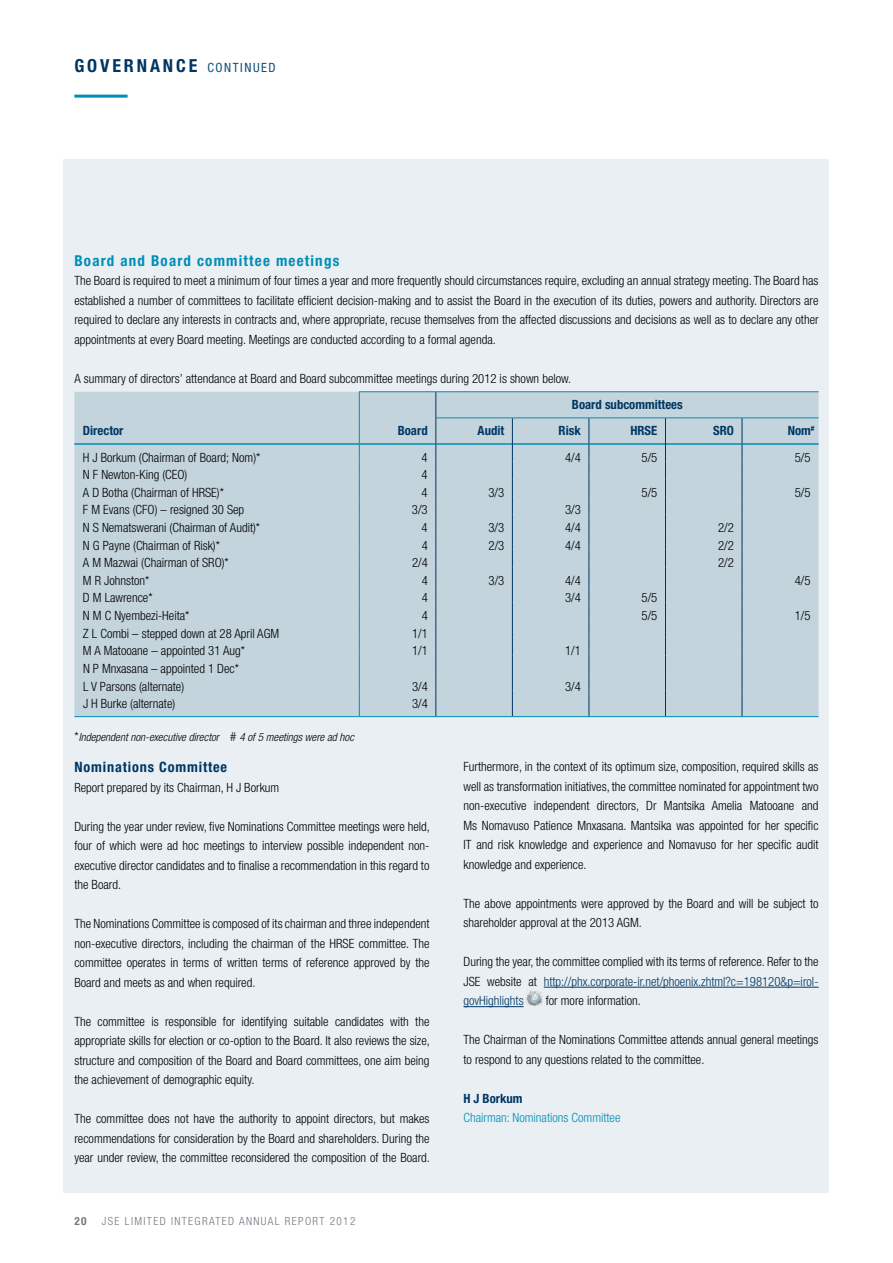
<style>
.page{position:relative;width:893px;height:1263px;background:#fff}
.page>*{position:absolute;margin:0;border:0;box-sizing:border-box;transform-origin:0 0}
.t1{font:700 condensed 18px "Helvetica Neue LT Std";letter-spacing:.16em;color:#003663}
.t2{font:700 condensed 15px "Helvetica Neue LT Std";letter-spacing:.08em;color:#008eb7}
.t3{font:700 condensed 14.25px "Helvetica Neue LT Std";letter-spacing:.06em;color:#003663}
.t4{font:300 condensed 12.75px/19.5px "Helvetica Neue LT Std";color:#000;text-align:justify}
.t5{font:700 condensed 12.75px "Helvetica Neue LT Std";color:#003663}
.t6{font:300 condensed 12.75px "Helvetica Neue LT Std";color:#008eb7}
.t7{font:italic 300 condensed 11.25px "Helvetica Neue LT Std";color:#000}
.t8{font:300 condensed 11.25px "Helvetica Neue LT Std";letter-spacing:.12em;color:#727780}
.t9{font:700 condensed 11.25px "Helvetica Neue LT Std";color:#727780}
.s1{font-weight:400;font-size:12.75px;color:#0e4f7b}
.s2{font-style:normal;font-size:12.75px}
.s3{color:#003663}
</style>
<div class="page">
<div style="left:64px;top:159px;width:765px;height:1034px;background:#e9eff3"></div>
<hr style="left:74px;top:95px;width:54px;height:3px;background:#008eb7">
<div style="left:74px;top:392px;width:745px;height:324px;background:#c3d4dd"></div>
<hr style="left:74px;top:443px;width:285px;height:2px;background:#008eb7">
<hr style="left:360px;top:443px;width:75px;height:2px;background:#008eb7">
<hr style="left:436px;top:443px;width:76px;height:2px;background:#008eb7">
<hr style="left:513px;top:443px;width:76px;height:2px;background:#008eb7">
<hr style="left:589px;top:443px;width:76px;height:2px;background:#008eb7">
<hr style="left:666px;top:443px;width:76px;height:2px;background:#008eb7">
<hr style="left:742px;top:443px;width:77px;height:2px;background:#008eb7">
<hr style="left:436px;top:417px;width:76px;height:1px;background:#008eb7">
<hr style="left:512px;top:417px;width:77px;height:1px;background:#008eb7">
<hr style="left:589px;top:417px;width:76px;height:1px;background:#008eb7">
<hr style="left:665px;top:417px;width:77px;height:1px;background:#008eb7">
<hr style="left:742px;top:417px;width:77px;height:1px;background:#008eb7">
<hr style="left:74px;top:716px;width:285px;height:1px;background:#008eb7">
<hr style="left:359px;top:716px;width:77px;height:1px;background:#008eb7">
<hr style="left:436px;top:716px;width:76px;height:1px;background:#008eb7">
<hr style="left:512px;top:716px;width:77px;height:1px;background:#008eb7">
<hr style="left:589px;top:716px;width:76px;height:1px;background:#008eb7">
<hr style="left:665px;top:716px;width:77px;height:1px;background:#008eb7">
<hr style="left:742px;top:716px;width:77px;height:1px;background:#008eb7">
<svg style="left:359px;top:392px;width:1px;height:324px"></svg>
<hr style="left:359px;top:391px;width:77px;height:1px;background:#008eb7">
<hr style="left:436px;top:391px;width:76px;height:1px;background:#008eb7">
<hr style="left:512px;top:391px;width:77px;height:1px;background:#008eb7">
<hr style="left:589px;top:391px;width:76px;height:1px;background:#008eb7">
<hr style="left:665px;top:391px;width:77px;height:1px;background:#008eb7">
<hr style="left:742px;top:391px;width:77px;height:1px;background:#008eb7">
<svg style="left:435px;top:392px;width:1px;height:324px"></svg>
<svg style="left:512px;top:418px;width:1px;height:298px"></svg>
<svg style="left:589px;top:418px;width:1px;height:298px"></svg>
<svg style="left:665px;top:418px;width:1px;height:298px"></svg>
<svg style="left:742px;top:418px;width:1px;height:298px"></svg>
<hr style="left:544px;top:987px;width:275px;height:1px;background:#003663">
<hr style="left:463px;top:1006px;width:61px;height:1px;background:#003663">
<img style="left:527px;top:990px;width:16px;height:15px">
<h1 class="t1" style="left:74px;top:55px;width:195px">governance <span class="s1">CONT INUED</span></h1>
<p class="t2" style="left:74px;top:251px;width:266px">Board and Board committee meetings</p>
<p class="t4" style="left:74px;top:271px;width:746px">The Board is required to meet a minimum of four times a year and more frequently should circumstances require, excluding an annual strategy meeting. The Board has established a number of committees to facilitate efficient decision-making and to assist the Board in the execution of its duties, powers and authority. Directors are required to declare any interests in contracts and, where appropriate, recuse themselves from the affected discussions and decisions as well as to declare any other appointments at every Board meeting. Meetings are conducted according to a formal agenda.</p>
<p class="t4" style="left:74px;top:368px;width:498px">A summary of directors’ attendance at Board and Board subcommittee meetings during 2012 is shown below.</p>
<p class="t5" style="left:572px;top:397px;width:112px">Board subcommittees</p>
<p class="t5" style="left:83px;top:423px;width:42px">Director</p>
<p class="t5" style="left:398px;top:423px;width:31px">Board</p>
<p class="t5" style="left:478px;top:423px;width:28px">Audit</p>
<p class="t5" style="left:559px;top:423px;width:24px">Risk</p>
<p class="t5" style="left:630px;top:423px;width:28px">HRSE</p>
<p class="t5" style="left:713px;top:423px;width:15px">SRO</p>
<p class="t5" style="left:788px;top:423px;width:28px">Nom<sup>#</sup></p>
<p class="t4" style="left:83px;top:447px;width:179px">H J Borkum (Chairman of Board; Nom)*</p>
<p class="t4" style="left:422px;top:447px;width:8px">4</p>
<p class="t4" style="left:565px;top:447px;width:17px">4/4</p>
<p class="t4" style="left:642px;top:447px;width:17px">5/5</p>
<p class="t4" style="left:795px;top:447px;width:17px">5/5</p>
<p class="t4" style="left:83px;top:465px;width:106px">N F Newton-King (CEO)</p>
<p class="t4" style="left:422px;top:465px;width:8px">4</p>
<p class="t4" style="left:83px;top:482px;width:143px">A D Botha (Chairman of HRSE)*</p>
<p class="t4" style="left:422px;top:482px;width:8px">4</p>
<p class="t4" style="left:488px;top:482px;width:17px">3/3</p>
<p class="t4" style="left:642px;top:482px;width:17px">5/5</p>
<p class="t4" style="left:795px;top:482px;width:17px">5/5</p>
<p class="t4" style="left:83px;top:500px;width:163px">F M Evans (CFO) – resigned 30 Sep</p>
<p class="t4" style="left:412px;top:500px;width:17px">3/3</p>
<p class="t4" style="left:565px;top:500px;width:17px">3/3</p>
<p class="t4" style="left:83px;top:518px;width:179px">N S Nematswerani (Chairman of Audit)*</p>
<p class="t4" style="left:422px;top:518px;width:8px">4</p>
<p class="t4" style="left:488px;top:518px;width:17px">3/3</p>
<p class="t4" style="left:565px;top:518px;width:17px">4/4</p>
<p class="t4" style="left:718px;top:518px;width:17px">2/2</p>
<p class="t4" style="left:83px;top:535px;width:139px">N G Payne (Chairman of Risk)*</p>
<p class="t4" style="left:422px;top:535px;width:8px">4</p>
<p class="t4" style="left:489px;top:535px;width:17px">2/3</p>
<p class="t4" style="left:565px;top:535px;width:17px">4/4</p>
<p class="t4" style="left:718px;top:535px;width:17px">2/2</p>
<p class="t4" style="left:83px;top:553px;width:147px">A M Mazwai (Chairman of SRO)*</p>
<p class="t4" style="left:412px;top:553px;width:17px">2/4</p>
<p class="t4" style="left:718px;top:553px;width:17px">2/2</p>
<p class="t4" style="left:83px;top:570px;width:68px">M R Johnston*</p>
<p class="t4" style="left:422px;top:570px;width:8px">4</p>
<p class="t4" style="left:489px;top:570px;width:17px">3/3</p>
<p class="t4" style="left:565px;top:570px;width:17px">4/4</p>
<p class="t4" style="left:795px;top:570px;width:17px">4/5</p>
<p class="t4" style="left:83px;top:588px;width:71px">D M Lawrence*</p>
<p class="t4" style="left:422px;top:588px;width:8px">4</p>
<p class="t4" style="left:565px;top:588px;width:17px">3/4</p>
<p class="t4" style="left:642px;top:588px;width:17px">5/5</p>
<p class="t4" style="left:83px;top:606px;width:108px">N M C Nyembezi-Heita*</p>
<p class="t4" style="left:422px;top:606px;width:8px">4</p>
<p class="t4" style="left:642px;top:606px;width:17px">5/5</p>
<p class="t4" style="left:795px;top:606px;width:17px">1/5</p>
<p class="t4" style="left:83px;top:623px;width:198px">Z L Combi – stepped down at 28 April AGM</p>
<p class="t4" style="left:412px;top:623px;width:17px">1/1</p>
<p class="t4" style="left:83px;top:641px;width:164px">M A Matooane – appointed 31 Aug*</p>
<p class="t4" style="left:412px;top:641px;width:17px">1/1</p>
<p class="t4" style="left:565px;top:641px;width:17px">1/1</p>
<p class="t4" style="left:83px;top:659px;width:157px;line-height:17.5px">N P Mnxasana – appointed 1 Dec*<br>L V Parsons (alternate)</p>
<p class="t4" style="left:412px;top:676px;width:17px">3/4</p>
<p class="t4" style="left:565px;top:676px;width:17px">3/4</p>
<p class="t4" style="left:83px;top:694px;width:94px">J H Burke (alternate)</p>
<p class="t4" style="left:412px;top:694px;width:17px">3/4</p>
<p class="t7" style="left:75px;top:730px;width:281px"><span class="s2">*</span>Independent non-executive director <span class="s2">#</span> 4 of 5 meetings were ad hoc</p>
<p class="t3" style="left:74px;top:759px;width:154px">Nominations Committee</p>
<p class="t4" style="left:74px;top:777px;width:206px">Report prepared by its Chairman, H J Borkum</p>
<p class="t4" style="left:74px;top:816px;width:357px">During the year under review, five Nominations Committee meetings were held, four of which were ad hoc meetings to interview possible independent non&shy;executive director candidates and to finalise a recommendation in this regard to the Board.</p>
<p class="t4" style="left:74px;top:914px;width:357px">The Nominations Committee is composed of its chairman and three independent non-executive directors, including the chairman of the HRSE committee. The committee operates in terms of written terms of reference approved by the Board and meets as and when required.</p>
<p class="t4" style="left:74px;top:1011px;width:357px">The committee is responsible for identifying suitable candidates with the appropriate skills for election or co-option to the Board. It also reviews the size, structure and composition of the Board and Board committees, one aim being the achievement of demographic equity.</p>
<p class="t4" style="left:74px;top:1109px;width:357px">The committee does not have the authority to appoint directors, but makes recommendations for consideration by the Board and shareholders. During the year under review, the committee reconsidered the composition of the Board.</p>
<p class="t9" style="left:74px;top:1214px;width:14px">20</p>
<p class="t8" style="left:102px;top:1214px;width:255px">JSE LIMITED INTEGRATED ANNUAL REPORT 2012</p>
<p class="t4" style="left:463px;top:757px;width:357px">Furthermore, in the context of its optimum size, composition, required skills as well as transformation initiatives, the committee nominated for appointment two non-executive independent directors, Dr Mantsika Amelia Matooane and Ms Nomavuso Patience Mnxasana. Mantsika was appointed for her specific IT and risk knowledge and experience and Nomavuso for her specific audit knowledge and experience.</p>
<p class="t4" style="left:463px;top:893px;width:357px">The above appointments were approved by the Board and will be subject to shareholder approval at the 2013 AGM.</p>
<p class="t4" style="left:463px;top:952px;width:357px">During the year, the committee complied with its terms of reference. Refer to the JSE website at <span class="s3">http://phx.corporate-ir.net/phoenix.zhtml?c=198120&amp;p=irol&shy;govHighlights</span></p>
<p class="t4" style="left:546px;top:991px;width:97px">for more information.</p>
<p class="t4" style="left:463px;top:1030px;width:357px">The Chairman of the Nominations Committee attends annual general meetings to respond to any questions related to the committee.</p>
<p class="t5" style="left:463px;top:1091px;width:60px">H J Borkum</p>
<p class="t6" style="left:463px;top:1110px;width:158px">Chairman: Nominations Committee</p>
</div>
